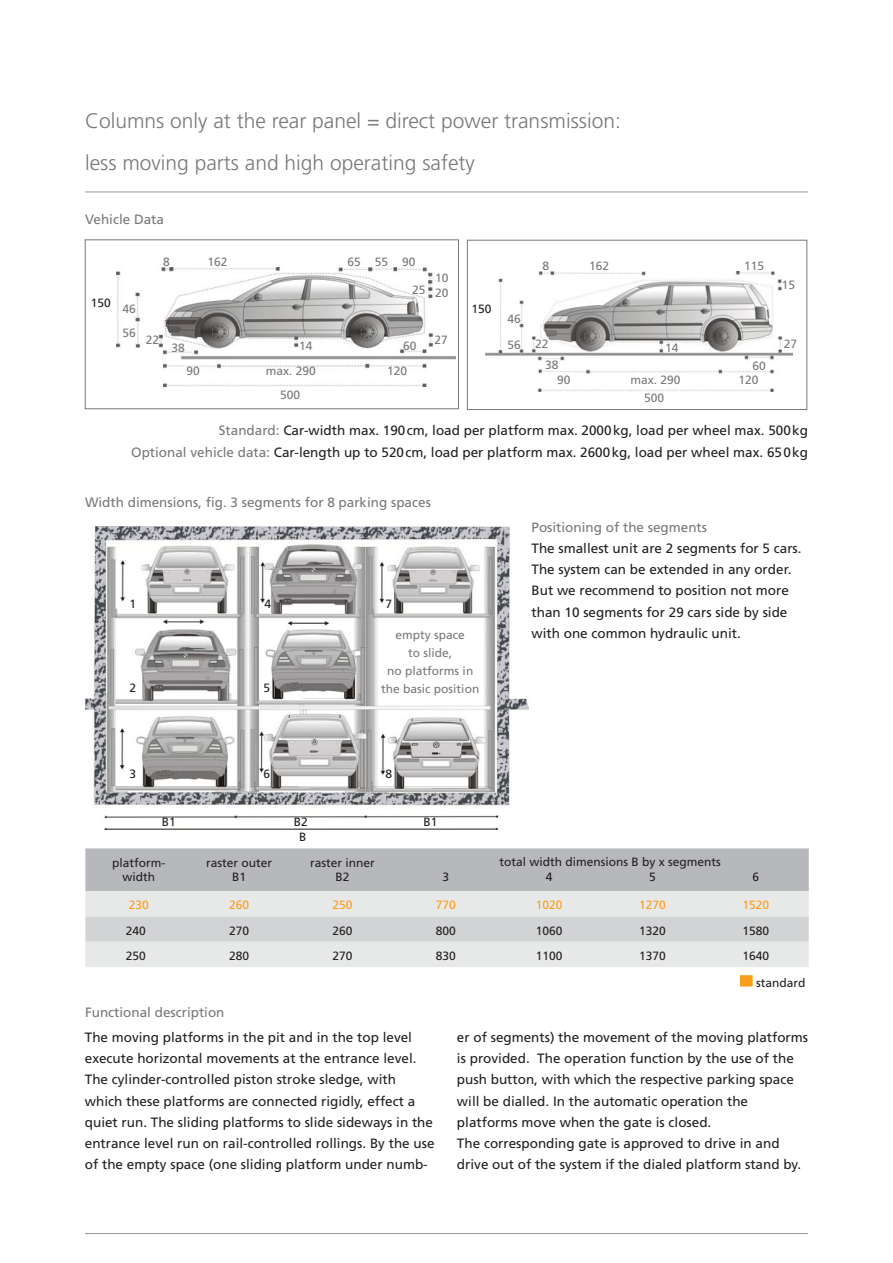
<style>
.page{position:relative;width:893px;height:1263px;background:#fff}
.page>*{position:absolute;margin:0;border:0;box-sizing:border-box;transform-origin:0 0}
.t1{font:300 21px/42.5px "Frutiger LT";color:#77787b}
.t2{font:13.5px/21.3px "Frutiger LT";color:#231f20}
.t3{font:13.5px "Frutiger LT";color:#77787b}
.t4{font:12px/14.4px "Frutiger LT";color:#231f20;text-align:center}
.t5{font:12px/18px "Frutiger LT";color:#77787b}
.t6{font:12px "Frutiger LT";color:#f99d1c}
.s1{color:#77787b}
</style>
<div class="page">
<hr style="left:85px;top:192px;width:723px;height:1px;background:#96989b">
<hr style="left:85px;top:1233px;width:723px;height:1px;background:#96989b">
<div style="left:85px;top:848px;width:724px;height:43px;background:#b6b8bb"></div>
<div style="left:85px;top:891px;width:724px;height:76px;background:#e7e8e8"></div>
<div style="left:85px;top:917px;width:724px;height:25px;background:#d2d3d5"></div>
<img style="left:86px;top:526px;width:442px;height:304px">
<div style="left:741px;top:976px;width:11px;height:10px;background:#f99d1c"></div>
<div style="left:740px;top:975px;width:13px;height:12px;border:2px solid #f99d1c"></div>
<svg style="left:85px;top:239px;width:722px;height:171px"></svg>
<img style="left:117px;top:268px;width:339px;height:119px">
<h1 class="t1" style="left:85px;top:101px;width:537px">Columns only at the rear panel = direct power transmission: less moving parts and high operating safety</h1>
<p class="t3" style="left:85px;top:214px;width:81px">Vehicle Data</p>
<p class="t5" style="left:163px;top:253px;width:8px">8</p>
<p class="t5" style="left:208px;top:253px;width:22px">162</p>
<p class="t5" style="left:348px;top:253px;width:69px">65 55 90</p>
<p class="t5" style="left:542px;top:258px;width:8px">8</p>
<p class="t5" style="left:589px;top:258px;width:22px">162</p>
<p class="t5" style="left:744px;top:258px;width:22px">115</p>
<p class="t4" style="left:91px;top:297px;width:22px">150</p>
<p class="t5" style="left:123px;top:298px;width:15px;line-height:23.7px">46<br>56</p>
<p class="t5" style="left:146px;top:332px;width:15px">22</p>
<p class="t5" style="left:412px;top:272px;width:38px;line-height:13.8px;text-align:right">10<br>25 20</p>
<p class="t5" style="left:434px;top:332px;width:15px">27</p>
<p class="t4" style="left:471px;top:303px;width:22px">150</p>
<p class="t5" style="left:507px;top:307px;width:43px;line-height:25.8px">46<br>56 22</p>
<p class="t5" style="left:557px;top:358px;width:15px;line-height:15.1px;text-indent:-12px">38<br>90</p>
<p class="t5" style="left:403px;top:338px;width:15px">60</p>
<p class="t5" style="left:299px;top:338px;width:15px">14</p>
<p class="t5" style="left:665px;top:340px;width:15px">14</p>
<p class="t5" style="left:171px;top:339px;width:15px">38</p>
<p class="t5" style="left:752px;top:357px;width:15px">60</p>
<p class="t5" style="left:186px;top:363px;width:15px">90</p>
<p class="t5" style="left:266px;top:363px;width:52px">max. 290</p>
<p class="t5" style="left:387px;top:363px;width:22px">120</p>
<p class="t5" style="left:631px;top:372px;width:52px">max. 290</p>
<p class="t5" style="left:738px;top:372px;width:22px">120</p>
<p class="t5" style="left:644px;top:390px;width:22px">500</p>
<p class="t5" style="left:280px;top:387px;width:22px">500</p>
<p class="t5" style="left:782px;top:277px;width:15px">15</p>
<p class="t5" style="left:784px;top:336px;width:15px">27</p>
<p class="t2" style="left:131px;top:420px;width:678px;line-height:22.5px;text-align:right"><span class="s1">Standard:</span> Car-width max. 190cm, load per platform max. 2000kg, load per wheel max. 500kg<br><span class="s1">Optional vehicle data:</span> Car-length up to 520cm, load per platform max. 2600kg, load per wheel max. 650kg</p>
<p class="t3" style="left:85px;top:497px;width:347px">Width dimensions, fig. 3 segments for 8 parking spaces</p>
<p class="t4" style="left:129px;top:598px;width:8px">1</p>
<p class="t4" style="left:129px;top:682px;width:8px">2</p>
<p class="t4" style="left:264px;top:598px;width:8px">4</p>
<p class="t4" style="left:263px;top:682px;width:8px">5</p>
<p class="t4" style="left:386px;top:598px;width:8px">7</p>
<p class="t5" style="left:381px;top:627px;width:100px;text-align:center">empty space<br>to slide,<br>no platforms in the basic position</p>
<p class="t4" style="left:129px;top:768px;width:8px">3</p>
<p class="t4" style="left:263px;top:768px;width:8px">6</p>
<p class="t4" style="left:386px;top:768px;width:8px">8</p>
<p class="t4" style="left:162px;top:816px;width:16px">B1</p>
<p class="t4" style="left:294px;top:816px;width:16px">B2</p>
<p class="t4" style="left:423px;top:816px;width:16px">B1</p>
<p class="t4" style="left:299px;top:830px;width:9px">B</p>
<p class="t3" style="left:531px;top:521px;width:177px">Positioning of the segments</p>
<p class="t2" style="left:531px;top:539px;width:272px">The smallest unit are 2 segments for 5 cars.<br>The system can be extended in any order.<br>But we recommend to position not more than 10 segments for 29 cars side by side with one common hydraulic unit.</p>
<p class="t4" style="left:112px;top:856px;width:55px">platform&shy;width</p>
<p class="t4" style="left:206px;top:856px;width:68px">raster outer<br>B1</p>
<p class="t4" style="left:310px;top:856px;width:66px">raster inner<br>B2</p>
<p class="t4" style="left:499px;top:856px;width:223px">total width dimensions B by x segments</p>
<p class="t4" style="left:442px;top:871px;width:8px">3</p>
<p class="t4" style="left:546px;top:871px;width:8px">4</p>
<p class="t4" style="left:649px;top:871px;width:8px">5</p>
<p class="t4" style="left:752px;top:871px;width:8px">6</p>
<p class="t6" style="left:129px;top:900px;width:22px">230</p>
<p class="t6" style="left:229px;top:900px;width:22px">260</p>
<p class="t6" style="left:332px;top:900px;width:22px">250</p>
<p class="t6" style="left:436px;top:900px;width:22px">770</p>
<p class="t6" style="left:536px;top:900px;width:28px">1020</p>
<p class="t6" style="left:639px;top:900px;width:28px">1270</p>
<p class="t6" style="left:742px;top:900px;width:28px">1520</p>
<p class="t4" style="left:126px;top:925px;width:22px">240</p>
<p class="t4" style="left:229px;top:925px;width:22px">270</p>
<p class="t4" style="left:332px;top:925px;width:22px">260</p>
<p class="t4" style="left:436px;top:925px;width:22px">800</p>
<p class="t4" style="left:536px;top:925px;width:28px">1060</p>
<p class="t4" style="left:639px;top:925px;width:28px">1320</p>
<p class="t4" style="left:742px;top:925px;width:28px">1580</p>
<p class="t4" style="left:126px;top:950px;width:22px">250</p>
<p class="t4" style="left:229px;top:950px;width:22px">280</p>
<p class="t4" style="left:332px;top:950px;width:22px">270</p>
<p class="t4" style="left:436px;top:950px;width:22px">830</p>
<p class="t4" style="left:536px;top:950px;width:28px">1100</p>
<p class="t4" style="left:639px;top:950px;width:28px">1370</p>
<p class="t4" style="left:742px;top:950px;width:28px">1640</p>
<p class="t3" style="left:85px;top:1007px;width:141px">Functional description</p>
<p class="t2" style="left:85px;top:1028px;width:351px">The moving platforms in the pit and in the top level execute horizontal movements at the entrance level.<br>The cylinder-controlled piston stroke sledge, with which these platforms are connected rigidly, effect a quiet run. The sliding platforms to slide sideways in the entrance level run on rail-controlled rollings. By the use of the empty space (one sliding platform under numb-</p>
<p class="t4" style="left:756px;top:976px;width:51px">standard</p>
<p class="t2" style="left:457px;top:1028px;width:353px">er of segments) the movement of the moving platforms is provided. The operation function by the use of the push button, with which the respective parking space will be dialled. In the automatic operation the platforms move when the gate is closed.<br>The corresponding gate is approved to drive in and drive out of the system if the dialed platform stand by.</p>
</div>
